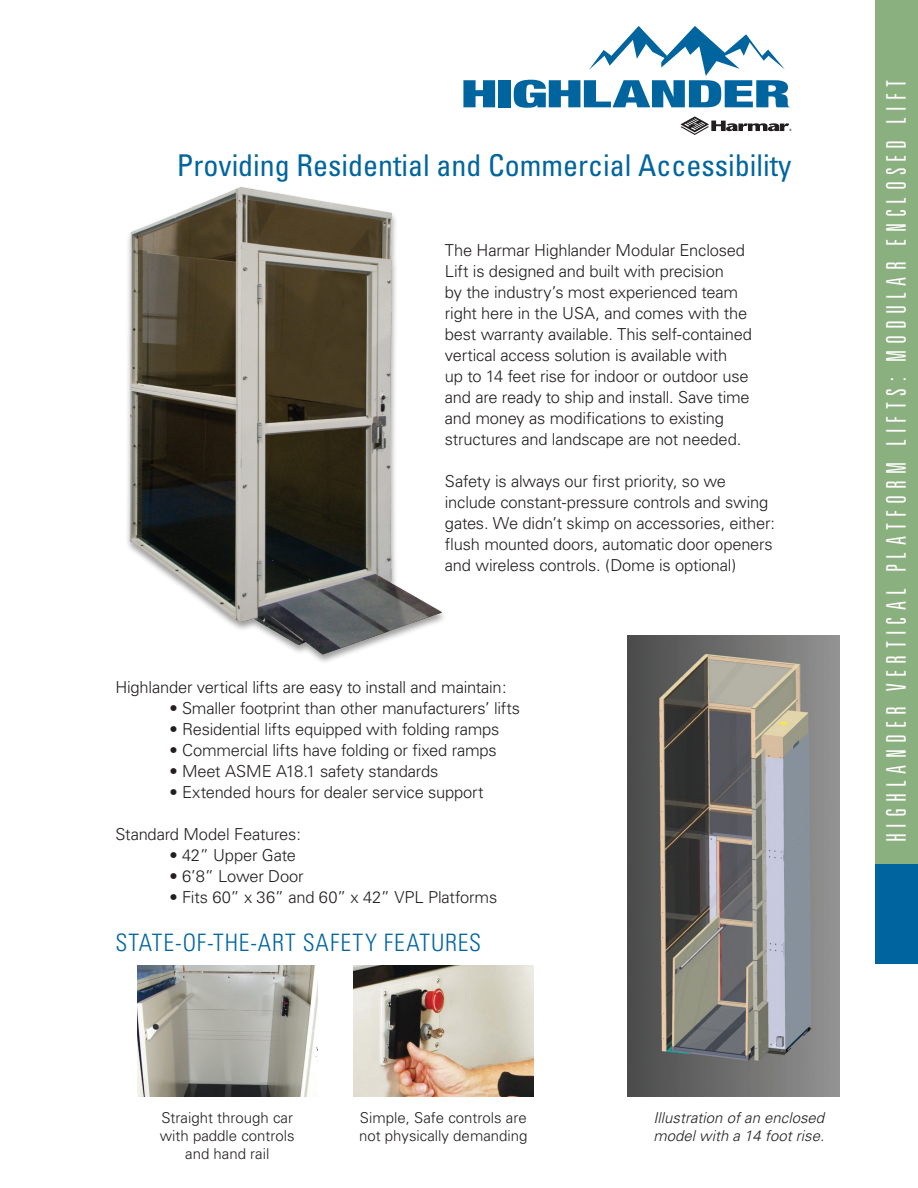
<style>
.page{position:relative;width:918px;height:1188px;background:#fff}
.page>*{position:absolute;margin:0;border:0;box-sizing:border-box;transform-origin:0 0}
.t1{font:condensed 30px "Univers";color:#00659e}
.t2{font:300 ultra-condensed 27px "Univers";letter-spacing:.23em;color:#fff}
.t3{font:300 condensed 24px "Univers";letter-spacing:.035em;color:#00659e}
.t4{font:300 16.5px/21px "Univers";letter-spacing:-.015em;color:#231f20}
.t5{font:300 15px/18px "Univers";color:#231f20;text-align:center}
.t6{font:italic 300 15px/18px "Univers";color:#231f20}
</style>
<div class="page">
<div style="left:875px;top:0;width:43px;height:915px;background:#8bb07f"></div>
<div style="left:875px;top:864px;width:43px;height:100px;background:#00659e"></div>
<img style="left:127px;top:187px;width:317px;height:475px">
<img style="left:627px;top:635px;width:212px;height:461px">
<img style="left:137px;top:966px;width:180px;height:130px">
<img style="left:353px;top:966px;width:180px;height:130px">
<svg style="left:463px;top:80px;width:32px;height:27px"></svg>
<div style="left:499px;top:80px;width:12px;height:27px;background:#00659e"></div>
<svg style="left:680px;top:116px;width:112px;height:19px"></svg>
<svg style="left:514px;top:26px;width:276px;height:82px"></svg>
<h1 class="t1" style="left:177px;top:146px;width:616px">Providing Residential and Commercial Accessibility</h1>
<p class="t4" style="left:445px;top:240px;width:309px">The Harmar Highlander Modular Enclosed Lift is designed and built with precision<br>by the industry’s most experienced team right here in the USA, and comes with the best warranty available. This self-contained vertical access solution is available with<br>up to 14 feet rise for indoor or outdoor use and are ready to ship and install. Save time and money as modifications to existing structures and landscape are not needed.</p>
<p class="t4" style="left:445px;top:471px;width:332px">Safety is always our first priority, so we include constant-pressure controls and swing gates. We didn’t skimp on accessories, either: flush mounted doors, automatic door openers and wireless controls. (Dome is optional)</p>
<p class="t4" style="left:115px;top:677px;width:393px">Highlander vertical lifts are easy to install and maintain:</p>
<p class="t4" style="left:169px;top:698px;width:352px">• Smaller footprint than other manufacturers’ lifts</p>
<p class="t4" style="left:169px;top:719px;width:332px">• Residential lifts equipped with folding ramps</p>
<p class="t4" style="left:169px;top:740px;width:329px">• Commercial lifts have folding or fixed ramps</p>
<p class="t4" style="left:169px;top:761px;width:270px">• Meet ASME A18.1 safety standards</p>
<p class="t4" style="left:169px;top:782px;width:316px">• Extended hours for dealer service support</p>
<p class="t4" style="left:115px;top:824px;width:187px">Standard Model Features:</p>
<p class="t4" style="left:169px;top:845px;width:128px">• 42” Upper Gate</p>
<p class="t4" style="left:169px;top:866px;width:136px">• 6’8” Lower Door</p>
<p class="t4" style="left:169px;top:887px;width:329px">• Fits 60” x 36” and 60” x 42” VPL Platforms</p>
<h3 class="t3" style="left:115px;top:928px;width:201px">STATE-OF-THE-ART SAFET</h3>
<h3 class="t3" style="left:365px;top:928px;width:31px">Y FEAT</h3>
<h3 class="t3" style="left:431px;top:928px;width:27px">URES</h3>
<h2 class="t2" style="left:882px;top:842px;width:764px;rotate:-90deg">HIGHLANDER vertical Platform Lifts: modular enclosed lift</h2>
<p class="t5" style="left:160px;top:1109px;width:137px">Straight through car with paddle controls and hand rail</p>
<p class="t5" style="left:359px;top:1109px;width:170px;text-align:left">Simple, Safe controls are not physically demanding</p>
<p class="t6" style="left:653px;top:1108px;width:172px">Illustration of an enclosed model with a 14 foot rise.</p>
</div>
